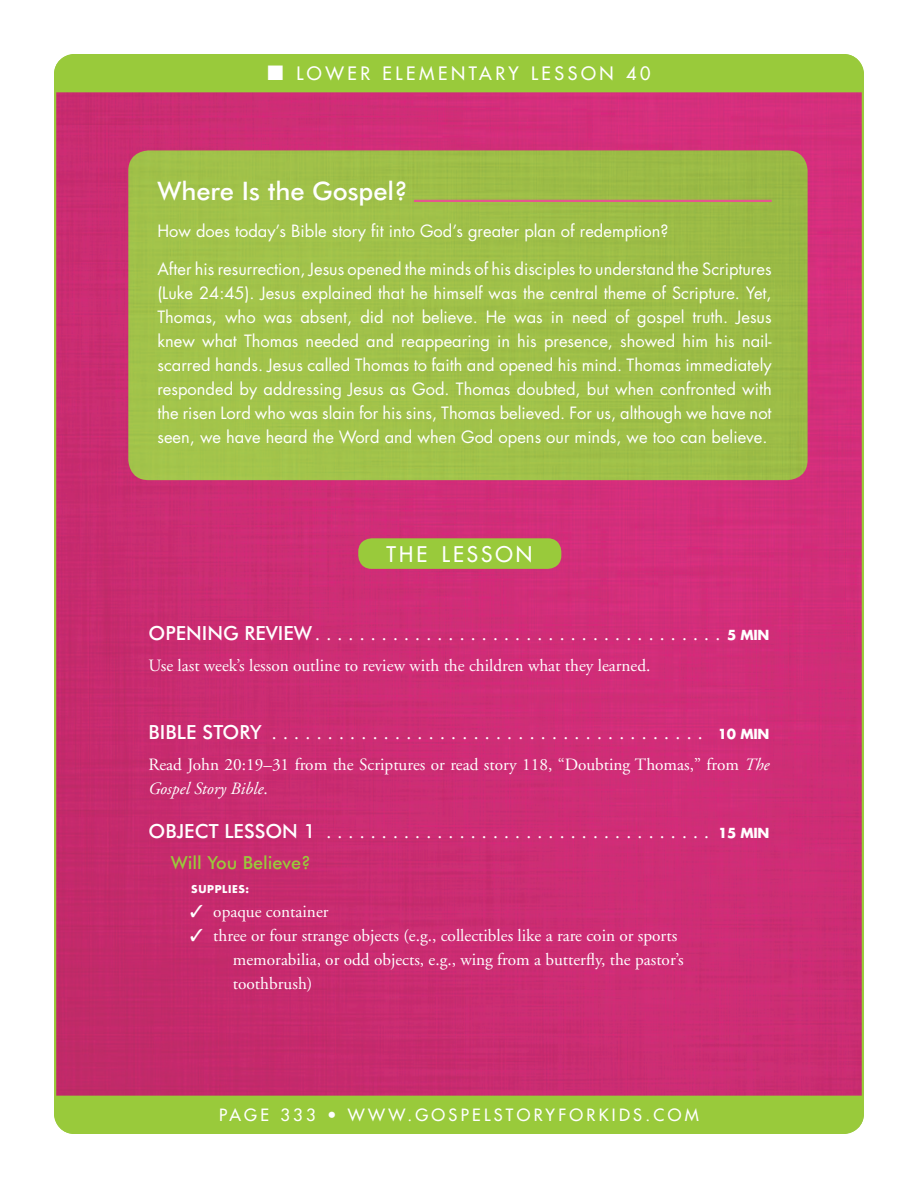
<style>
.page{position:relative;width:918px;height:1188px;background:#fff}
.page>*{position:absolute;margin:0;border:0;box-sizing:border-box;transform-origin:0 0}
.WIJ_HED{font:500 25.5px "Futura BT";color:#fff}
.Head{font:21px "Futura";letter-spacing:.145em;color:#fff}
.SUB_1{font:19.5px "Adobe Garamond";color:#fff}
.t1{font:18px "Futura";letter-spacing:.2em;color:#fff}
.LS_Subhead_2{font:500 18px "Futura BT";color:#99ca3b}
.TXT{font:17.25px/24px "Adobe Garamond";color:#fff}
.WIJ_Txt{font:16.5px/24px "Futura";color:#fff;text-align:justify}
.t2{font:16.5px "Futura";letter-spacing:.2em;color:#fff}
.LS_Supply_List_Inden{font:700 10.5px "Futura";letter-spacing:.06em;color:#fff}
.s1{font-family:"Futura BT";font-weight:500}
.s2{font-family:"Futura";font-weight:700;font-size:13.5px}
.s3{font-style:italic}
</style>
<div class="page">
<img style="left:57px;top:92px;width:804px;height:1004px">
<div style="left:54px;top:54px;width:810px;height:38px;background:#99ca3b"></div>
<div style="left:54px;top:1096px;width:810px;height:38px;background:#99ca3b"></div>
<div style="left:128px;top:150px;width:680px;height:330px;background:#9fc049"></div>
<hr style="left:414px;top:200px;width:358px;height:2px;background:#e5578d">
<div style="left:358px;top:538px;width:203px;height:31px;background:#99ca3b;border-radius:14px"></div>
<p class="t1" style="left:267px;top:62px;width:385px">■ LOWER ELEMENTARY LESSON 40</p>
<p class="WIJ_HED" style="left:157px;top:175px;width:252px">Where Is the Gospel?</p>
<p class="WIJ_Txt" style="left:157px;top:219px;width:513px">How does today’s Bible story fit into God’s greater plan of redemption?</p>
<p class="WIJ_Txt" style="left:157px;top:257px;width:616px">After his resurrection, Jesus opened the minds of his disciples to understand the Scriptures (Luke 24:45). Jesus explained that he himself was the central theme of Scripture. Yet, Thomas, who was absent, did not believe. He was in need of gospel truth. Jesus knew what Thomas needed and reappearing in his presence, showed him his nail&shy;scarred hands. Jesus called Thomas to faith and opened his mind. Thomas immediately responded by addressing Jesus as God. Thomas doubted, but when confronted with the risen Lord who was slain for his sins, Thomas believed. For us, although we have not seen, we have heard the Word and when God opens our minds, we too can believe.</p>
<p class="Head" style="left:387px;top:541px;width:147px">THE LESSON</p>
<p class="SUB_1" style="left:148px;top:623px;width:623px"><span class="s1">OPENING REVIEW</span>..................................... <span class="s2">5 MIN</span></p>
<p class="TXT" style="left:148px;top:654px;width:504px">Use last week’s lesson outline to review with the children what they learned.</p>
<p class="SUB_1" style="left:148px;top:722px;width:623px"><span class="s1">BIBLE STORY</span> ....................................... <span class="s2">10 MIN</span></p>
<p class="TXT" style="left:148px;top:753px;width:623px">Read John 20:19–31 from the Scriptures or read story 118, “Doubting Thomas,” from <span class="s3">The<br>Gospel Story Bible</span>.</p>
<p class="SUB_1" style="left:148px;top:821px;width:623px"><span class="s1">OBJECT LESSON 1</span> ................................... <span class="s2">15 MIN</span></p>
<p class="LS_Subhead_2" style="left:171px;top:851px;width:141px">Will You Believe?</p>
<p class="LS_Supply_List_Inden" style="left:191px;top:882px;width:60px">SUPPLIES:</p>
<p class="TXT" style="left:190px;top:900px;width:140px">✓ opaque container</p>
<p class="TXT" style="left:233px;top:924px;width:452px;text-indent:-43px">✓ three or four strange objects (e.g., collectibles like a rare coin or sports memorabilia, or odd objects, e.g., wing from a butterfly, the pastor’s toothbrush)</p>
<p class="t2" style="left:219px;top:1105px;width:481px">PAGE 333 • WWW.GOSPELSTORYFORKIDS.COM</p>
</div>
